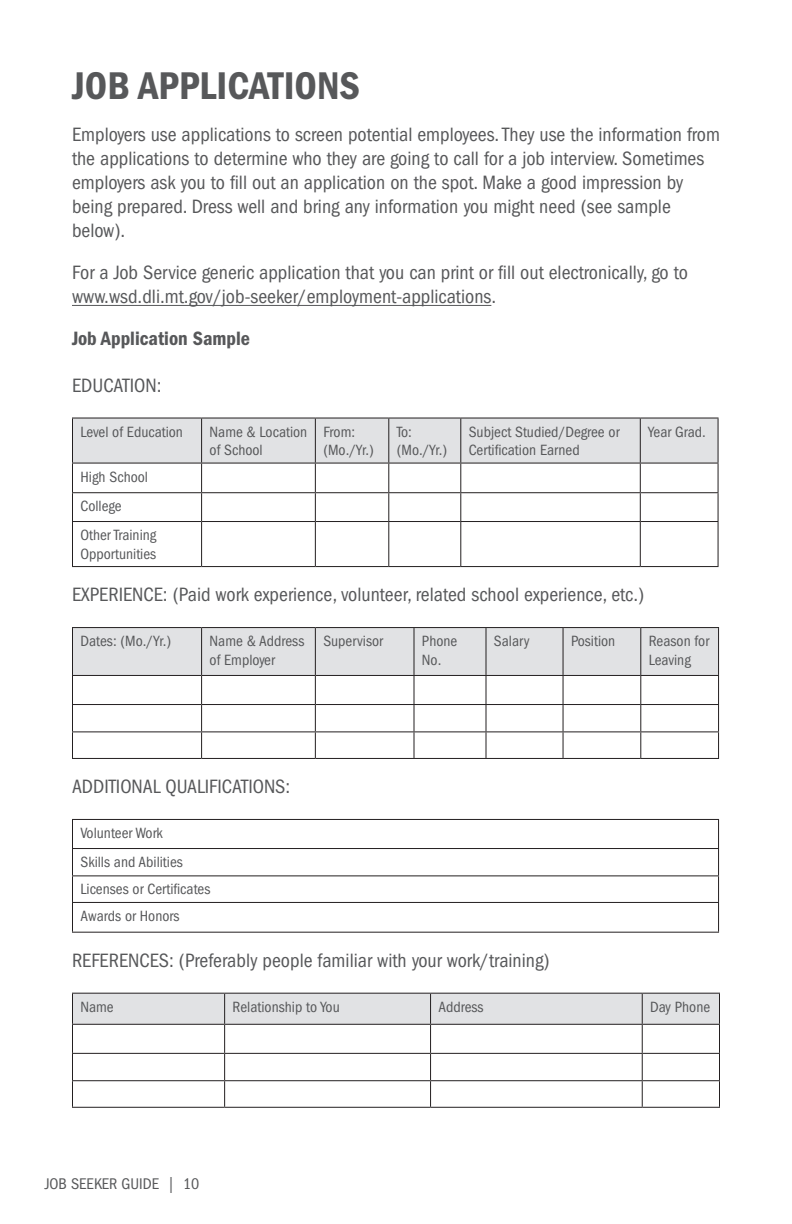
<style>
.page{position:relative;width:792px;height:1224px;background:#fff}
.page>*{position:absolute;margin:0;border:0;box-sizing:border-box;transform-origin:0 0}
.t1{font:40px "ITC Franklin Gothic Std Dm Cd";color:#57585a}
.Body_10pt_gray{font:condensed 20px/24px "ITC Franklin Gothic Std";color:#57585a}
.t2{font:20px "ITC Franklin Gothic Std Dm Cd";color:#57585a}
.t3{font:condensed 16px "ITC Franklin Gothic Std";color:#57585a}
.Table_copy{font:condensed 15.4px/18.4px "ITC Franklin Gothic Std";color:#57585a}
</style>
<div class="page">
<hr style="left:72px;top:305px;width:419px;height:1px;background:#57585a">
<svg style="left:72px;top:419px;width:647px;height:102px"></svg>
<hr style="left:72px;top:521px;width:130px;height:1px;background:#231f20">
<hr style="left:72px;top:522px;width:1px;height:44px;background:#231f20">
<hr style="left:202px;top:521px;width:113px;height:1px;background:#231f20">
<hr style="left:201px;top:522px;width:1px;height:44px;background:#231f20">
<hr style="left:315px;top:521px;width:74px;height:1px;background:#231f20">
<hr style="left:315px;top:522px;width:1px;height:44px;background:#231f20">
<hr style="left:389px;top:521px;width:72px;height:1px;background:#231f20">
<hr style="left:388px;top:522px;width:1px;height:44px;background:#231f20">
<hr style="left:461px;top:521px;width:179px;height:1px;background:#231f20">
<hr style="left:460px;top:522px;width:1px;height:44px;background:#231f20">
<hr style="left:640px;top:521px;width:79px;height:1px;background:#231f20">
<hr style="left:640px;top:522px;width:1px;height:44px;background:#231f20">
<hr style="left:718px;top:522px;width:1px;height:44px;background:#231f20">
<hr style="left:72px;top:566px;width:130px;height:1px;background:#231f20">
<hr style="left:202px;top:566px;width:113px;height:1px;background:#231f20">
<hr style="left:315px;top:566px;width:74px;height:1px;background:#231f20">
<hr style="left:389px;top:566px;width:72px;height:1px;background:#231f20">
<hr style="left:461px;top:566px;width:179px;height:1px;background:#231f20">
<hr style="left:640px;top:566px;width:79px;height:1px;background:#231f20">
<hr style="left:72px;top:418px;width:130px;height:1px;background:#231f20">
<hr style="left:72px;top:419px;width:1px;height:44px;background:#231f20">
<hr style="left:202px;top:418px;width:113px;height:1px;background:#231f20">
<hr style="left:201px;top:419px;width:1px;height:44px;background:#231f20">
<hr style="left:315px;top:418px;width:74px;height:1px;background:#231f20">
<hr style="left:315px;top:419px;width:1px;height:44px;background:#231f20">
<hr style="left:389px;top:418px;width:72px;height:1px;background:#231f20">
<hr style="left:388px;top:419px;width:1px;height:44px;background:#231f20">
<hr style="left:461px;top:418px;width:179px;height:1px;background:#231f20">
<hr style="left:460px;top:419px;width:1px;height:44px;background:#231f20">
<hr style="left:640px;top:418px;width:79px;height:1px;background:#231f20">
<hr style="left:640px;top:419px;width:1px;height:44px;background:#231f20">
<hr style="left:718px;top:419px;width:1px;height:44px;background:#231f20">
<hr style="left:72px;top:463px;width:130px;height:1px;background:#231f20">
<hr style="left:202px;top:463px;width:113px;height:1px;background:#231f20">
<hr style="left:315px;top:463px;width:74px;height:1px;background:#231f20">
<hr style="left:389px;top:463px;width:72px;height:1px;background:#231f20">
<hr style="left:461px;top:463px;width:179px;height:1px;background:#231f20">
<hr style="left:640px;top:463px;width:79px;height:1px;background:#231f20">
<svg style="left:72px;top:628px;width:647px;height:130px"></svg>
<hr style="left:72px;top:758px;width:130px;height:1px;background:#231f20">
<hr style="left:202px;top:758px;width:113px;height:1px;background:#231f20">
<hr style="left:315px;top:758px;width:99px;height:1px;background:#231f20">
<hr style="left:414px;top:758px;width:72px;height:1px;background:#231f20">
<hr style="left:486px;top:758px;width:77px;height:1px;background:#231f20">
<hr style="left:563px;top:758px;width:78px;height:1px;background:#231f20">
<hr style="left:641px;top:758px;width:78px;height:1px;background:#231f20">
<hr style="left:72px;top:627px;width:130px;height:1px;background:#231f20">
<hr style="left:72px;top:628px;width:1px;height:47px;background:#231f20">
<hr style="left:202px;top:627px;width:113px;height:1px;background:#231f20">
<hr style="left:201px;top:628px;width:1px;height:47px;background:#231f20">
<hr style="left:315px;top:627px;width:99px;height:1px;background:#231f20">
<hr style="left:315px;top:628px;width:1px;height:47px;background:#231f20">
<hr style="left:414px;top:627px;width:72px;height:1px;background:#231f20">
<hr style="left:414px;top:628px;width:1px;height:47px;background:#231f20">
<hr style="left:486px;top:627px;width:77px;height:1px;background:#231f20">
<hr style="left:486px;top:628px;width:1px;height:47px;background:#231f20">
<hr style="left:563px;top:627px;width:78px;height:1px;background:#231f20">
<hr style="left:563px;top:628px;width:1px;height:47px;background:#231f20">
<hr style="left:641px;top:627px;width:78px;height:1px;background:#231f20">
<hr style="left:640px;top:628px;width:1px;height:47px;background:#231f20">
<hr style="left:718px;top:628px;width:1px;height:47px;background:#231f20">
<hr style="left:72px;top:675px;width:130px;height:1px;background:#231f20">
<hr style="left:202px;top:675px;width:113px;height:1px;background:#231f20">
<hr style="left:315px;top:675px;width:99px;height:1px;background:#231f20">
<hr style="left:414px;top:675px;width:72px;height:1px;background:#231f20">
<hr style="left:486px;top:675px;width:77px;height:1px;background:#231f20">
<hr style="left:563px;top:675px;width:78px;height:1px;background:#231f20">
<hr style="left:641px;top:675px;width:78px;height:1px;background:#231f20">
<hr style="left:72px;top:819px;width:647px;height:1px;background:#231f20">
<hr style="left:72px;top:848px;width:647px;height:1px;background:#231f20">
<hr style="left:72px;top:875px;width:647px;height:1px;background:#231f20">
<hr style="left:72px;top:902px;width:647px;height:1px;background:#231f20">
<svg style="left:72px;top:820px;width:1px;height:112px"></svg>
<svg style="left:718px;top:820px;width:1px;height:112px"></svg>
<hr style="left:72px;top:932px;width:647px;height:1px;background:#231f20">
<svg style="left:72px;top:994px;width:648px;height:113px"></svg>
<hr style="left:72px;top:1107px;width:153px;height:1px;background:#231f20">
<hr style="left:225px;top:1107px;width:206px;height:1px;background:#231f20">
<hr style="left:431px;top:1107px;width:211px;height:1px;background:#231f20">
<hr style="left:642px;top:1107px;width:78px;height:1px;background:#231f20">
<hr style="left:72px;top:993px;width:153px;height:1px;background:#231f20">
<hr style="left:72px;top:994px;width:1px;height:30px;background:#231f20">
<hr style="left:225px;top:993px;width:206px;height:1px;background:#231f20">
<hr style="left:224px;top:994px;width:1px;height:30px;background:#231f20">
<hr style="left:431px;top:993px;width:211px;height:1px;background:#231f20">
<hr style="left:430px;top:994px;width:1px;height:30px;background:#231f20">
<hr style="left:642px;top:993px;width:78px;height:1px;background:#231f20">
<hr style="left:642px;top:994px;width:1px;height:30px;background:#231f20">
<hr style="left:719px;top:994px;width:1px;height:30px;background:#231f20">
<hr style="left:72px;top:1024px;width:153px;height:1px;background:#231f20">
<hr style="left:225px;top:1024px;width:206px;height:1px;background:#231f20">
<hr style="left:431px;top:1024px;width:211px;height:1px;background:#231f20">
<hr style="left:642px;top:1024px;width:78px;height:1px;background:#231f20">
<h1 class="t1" style="left:72px;top:63px;width:289px">JOB APPLICATIONS</h1>
<p class="Body_10pt_gray" style="left:72px;top:123px;width:650px">Employers use applications to screen potential employees. They use the information from the applications to determine who they are going to call for a job interview. Sometimes employers ask you to fill out an application on the spot. Make a good impression by being prepared. Dress well and bring any information you might need (see sample below).</p>
<p class="Body_10pt_gray" style="left:72px;top:261px;width:617px">For a Job Service generic application that you can print or fill out electronically, go to www.wsd.dli.mt.gov/job-seeker/employment-applications.</p>
<h2 class="t2" style="left:72px;top:327px;width:180px">Job Application Sample</h2>
<p class="Body_10pt_gray" style="left:72px;top:373px;width:91px">EDUCATION:</p>
<p class="Table_copy" style="left:80px;top:422px;width:104px">Level of Education</p>
<p class="Table_copy" style="left:210px;top:422px;width:99px">Name &amp; Location of School</p>
<p class="Table_copy" style="left:323px;top:422px;width:52px">From: (Mo./Yr.)</p>
<p class="Table_copy" style="left:397px;top:422px;width:52px">To: (Mo./Yr.)</p>
<p class="Table_copy" style="left:469px;top:422px;width:152px">Subject Studied/Degree or<br>Certification Earned</p>
<p class="Table_copy" style="left:648px;top:422px;width:59px">Year Grad.</p>
<p class="Table_copy" style="left:81px;top:467px;width:69px">High School</p>
<p class="Table_copy" style="left:81px;top:497px;width:43px">College</p>
<p class="Table_copy" style="left:81px;top:526px;width:77px">Other Training<br>Opportunities</p>
<p class="Body_10pt_gray" style="left:72px;top:583px;width:574px">EXPERIENCE: (Paid work experience, volunteer, related school experience, etc.)</p>
<p class="Table_copy" style="left:80px;top:632px;width:92px">Dates: (Mo./Yr.)</p>
<p class="Table_copy" style="left:210px;top:632px;width:96px">Name &amp; Address of Employer</p>
<p class="Table_copy" style="left:323px;top:632px;width:61px">Supervisor</p>
<p class="Table_copy" style="left:422px;top:632px;width:37px">Phone<br>No.</p>
<p class="Table_copy" style="left:494px;top:632px;width:37px">Salary</p>
<p class="Table_copy" style="left:571px;top:632px;width:46px">Position</p>
<p class="Table_copy" style="left:649px;top:632px;width:62px">Reason for<br>Leaving</p>
<p class="Body_10pt_gray" style="left:72px;top:775px;width:220px">ADDITIONAL QUALIFICATIONS:</p>
<p class="Table_copy" style="left:80px;top:824px;width:84px">Volunteer Work</p>
<p class="Table_copy" style="left:80px;top:853px;width:104px">Skills and Abilities</p>
<p class="Table_copy" style="left:80px;top:880px;width:131px">Licenses or Certificates</p>
<p class="Table_copy" style="left:80px;top:907px;width:100px">Awards or Honors</p>
<p class="Body_10pt_gray" style="left:72px;top:948px;width:479px">REFERENCES: (Preferably people familiar with your work/training)</p>
<p class="Table_copy" style="left:80px;top:998px;width:35px">Name</p>
<p class="Table_copy" style="left:233px;top:998px;width:109px">Relationship to You</p>
<p class="Table_copy" style="left:439px;top:998px;width:47px">Address</p>
<p class="Table_copy" style="left:650px;top:998px;width:62px">Day Phone</p>
<p class="t3" style="left:45px;top:1175px;width:156px">JOB SEEKER GUIDE | 10</p>
</div>
